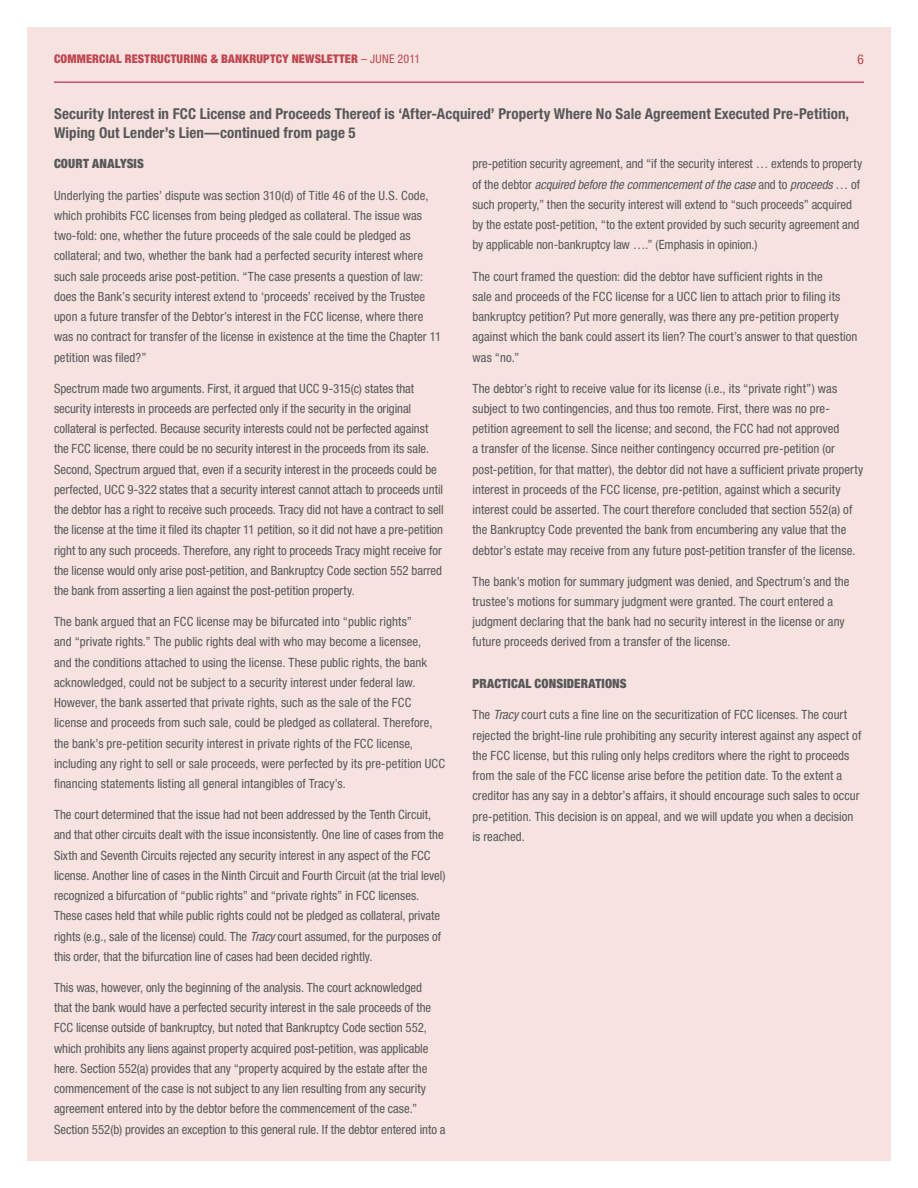
<style>
.page{position:relative;width:918px;height:1188px;background:#fff}
.page>*{position:absolute;margin:0;border:0;box-sizing:border-box;transform-origin:0 0}
.page_subheads{font:700 condensed 15px/19.5px "Helvetica Neue LT Std";letter-spacing:.01em;color:#57585a}
.t1{font:condensed 13.5px "Helvetica Neue LT Std";color:#c04651}
.body{font:condensed 12.75px/20.2px "Helvetica Neue LT Std";letter-spacing:.005em;color:#57585a}
.subhead{font:900 condensed 12.75px "Helvetica Neue LT Std";letter-spacing:.01em;color:#57585a}
.t2{font:900 condensed 12px "Helvetica Neue LT Std";letter-spacing:.015em;color:#c04651}
.s1{font-weight:400}
.s2{font-style:italic}
</style>
<div class="page">
<div style="left:27px;top:27px;width:864px;height:1134px;background:#f6e2df"></div>
<hr style="left:54px;top:82px;width:810px;height:1px;background:#b30437">
<p class="t2" style="left:54px;top:51px;width:368px">COMMERCIAL RESTRUCTURING &amp; BANKRUPTCY NEWSLETTER <span class="s1">– JUNE 2011</span></p>
<p class="t1" style="left:858px;top:51px;width:8px">6</p>
<p class="page_subheads" style="left:54px;top:103px;width:797px">Security Interest in FCC License and Proceeds Thereof is ‘After-Acquired’ Property Where No Sale Agreement Executed Pre-Petition,<br>Wiping Out Lender’s Lien—continued from page 5</p>
<p class="subhead" style="left:54px;top:156px;width:91px">COURT ANALYSIS</p>
<p class="body" style="left:54px;top:185px;width:389px">Underlying the parties’ dispute was section 310(d) of Title 46 of the U.S. Code, which prohibits FCC licenses from being pledged as collateral. The issue was two-fold: one, whether the future proceeds of the sale could be pledged as collateral; and two, whether the bank had a perfected security interest where such sale proceeds arise post-petition. “The case presents a question of law: does the Bank’s security interest extend to ‘proceeds’ received by the Trustee upon a future transfer of the Debtor’s interest in the FCC license, where there was no contract for transfer of the license in existence at the time the Chapter 11 petition was filed?”</p>
<p class="body" style="left:54px;top:378px;width:391px">Spectrum made two arguments. First, it argued that UCC 9-315(c) states that security interests in proceeds are perfected only if the security in the original collateral is perfected. Because security interests could not be perfected against the FCC license, there could be no security interest in the proceeds from its sale.<br>Second, Spectrum argued that, even if a security interest in the proceeds could be perfected, UCC 9-322 states that a security interest cannot attach to proceeds until the debtor has a right to receive such proceeds. Tracy did not have a contract to sell the license at the time it filed its chapter 11 petition, so it did not have a pre-petition right to any such proceeds. Therefore, any right to proceeds Tracy might receive for the license would only arise post-petition, and Bankruptcy Code section 552 barred the bank from asserting a lien against the post-petition property.</p>
<p class="body" style="left:54px;top:611px;width:393px">The bank argued that an FCC license may be bifurcated into “public rights”<br>and “private rights.” The public rights deal with who may become a licensee,<br>and the conditions attached to using the license. These public rights, the bank acknowledged, could not be subject to a security interest under federal law.<br>However, the bank asserted that private rights, such as the sale of the FCC license and proceeds from such sale, could be pledged as collateral. Therefore, the bank’s pre-petition security interest in private rights of the FCC license, including any right to sell or sale proceeds, were perfected by its pre-petition UCC financing statements listing all general intangibles of Tracy’s.</p>
<p class="body" style="left:54px;top:804px;width:393px">The court determined that the issue had not been addressed by the Tenth Circuit, and that other circuits dealt with the issue inconsistently. One line of cases from the Sixth and Seventh Circuits rejected any security interest in any aspect of the FCC license. Another line of cases in the Ninth Circuit and Fourth Circuit (at the trial level) recognized a bifurcation of “public rights” and “private rights” in FCC licenses.<br>These cases held that while public rights could not be pledged as collateral, private rights (e.g., sale of the license) could. The <span class="s2">Tracy</span> court assumed, for the purposes of this order, that the bifurcation line of cases had been decided rightly.</p>
<p class="body" style="left:54px;top:977px;width:393px">This was, however, only the beginning of the analysis. The court acknowledged<br>that the bank would have a perfected security interest in the sale proceeds of the FCC license outside of bankruptcy, but noted that Bankruptcy Code section 552, which prohibits any liens against property acquired post-petition, was applicable here. Section 552(a) provides that any “property acquired by the estate after the commencement of the case is not subject to any lien resulting from any security agreement entered into by the debtor before the commencement of the case.” Section 552(b) provides an exception to this general rule. If the debtor entered into a</p>
<p class="body" style="left:472px;top:154px;width:391px">pre-petition security agreement, and “if the security interest … extends to property of the debtor <span class="s2">acquired before the commencement of the case</span> and to <span class="s2">proceeds</span> … of such property,” then the security interest will extend to “such proceeds” acquired by the estate post-petition, “to the extent provided by such security agreement and by applicable non-bankruptcy law ….” (Emphasis in opinion.)</p>
<p class="body" style="left:472px;top:266px;width:387px">The court framed the question: did the debtor have sufficient rights in the<br>sale and proceeds of the FCC license for a UCC lien to attach prior to filing its bankruptcy petition? Put more generally, was there any pre-petition property against which the bank could assert its lien? The court’s answer to that question was “no.”</p>
<p class="body" style="left:472px;top:378px;width:393px">The debtor’s right to receive value for its license (i.e., its “private right”) was subject to two contingencies, and thus too remote. First, there was no pre&shy;petition agreement to sell the license; and second, the FCC had not approved<br>a transfer of the license. Since neither contingency occurred pre-petition (or post-petition, for that matter), the debtor did not have a sufficient private property interest in proceeds of the FCC license, pre-petition, against which a security interest could be asserted. The court therefore concluded that section 552(a) of the Bankruptcy Code prevented the bank from encumbering any value that the debtor’s estate may receive from any future post-petition transfer of the license.</p>
<p class="body" style="left:472px;top:571px;width:378px">The bank’s motion for summary judgment was denied, and Spectrum’s and the trustee’s motions for summary judgment were granted. The court entered a judgment declaring that the bank had no security interest in the license or any future proceeds derived from a transfer of the license.</p>
<p class="subhead" style="left:472px;top:676px;width:156px">PRACTICAL CONSIDERATIONS</p>
<p class="body" style="left:472px;top:705px;width:390px">The <span class="s2">Tracy</span> court cuts a fine line on the securitization of FCC licenses. The court rejected the bright-line rule prohibiting any security interest against any aspect of the FCC license, but this ruling only helps creditors where the right to proceeds from the sale of the FCC license arise before the petition date. To the extent a creditor has any say in a debtor’s affairs, it should encourage such sales to occur pre-petition. This decision is on appeal, and we will update you when a decision is reached.</p>
</div>
